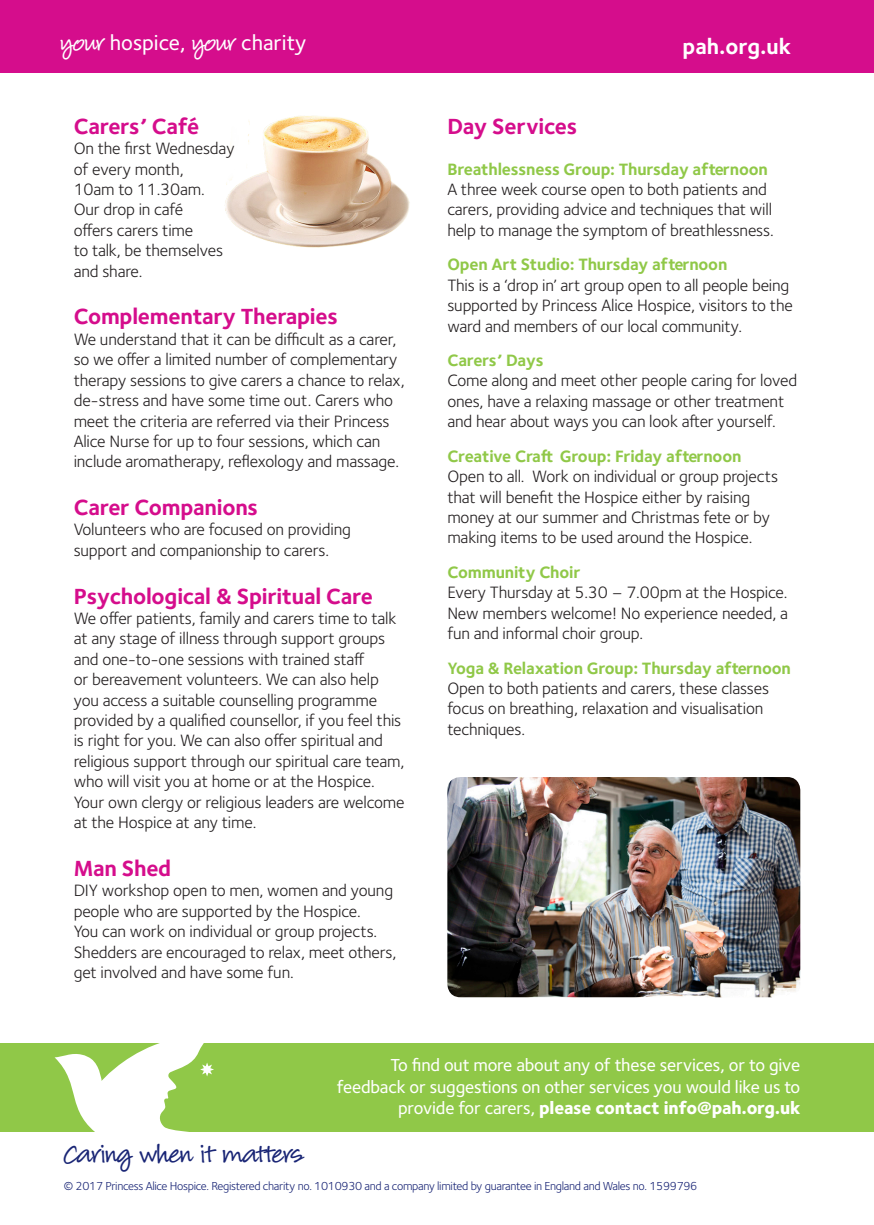
<style>
.page{position:relative;width:874px;height:1225px;background:#fff}
.page>*{position:absolute;margin:0;border:0;box-sizing:border-box;transform-origin:0 0}
.t1{font:30.6px "Louisiana";letter-spacing:-.035em;color:#192575}
.t2{font:700 22.6px "Foundry Sterling";letter-spacing:-.01em;color:#d50d8c}
.t3{font:700 22.4px "Foundry Sterling";color:#fff}
.t4{font:500 22px "Foundry Sterling";color:#fff}
.t5{font:500 18px/21.6px "Foundry Sterling";letter-spacing:-.01em;color:#fff;text-align:right}
.t6{font:17px/20.4px "Foundry Sterling";letter-spacing:-.01em;color:#231f20}
.t7{font:700 17px "Foundry Sterling";letter-spacing:-.01em;color:#90c848}
.t8{font:12px "Foundry Sterling";letter-spacing:-.025em;color:#192575}
.s1{font-family:"Louisiana";font-weight:400;font-size:27.8px}
.s2{font-weight:800}
</style>
<div class="page">
<div style="left:0;top:0;width:873px;height:72px;background:#d50d8c"></div>
<div style="left:0;top:1043px;width:873px;height:88px;background:#90c848"></div>
<svg style="left:55px;top:1043px;width:159px;height:88px"></svg>
<img style="left:447px;top:777px;width:352px;height:220px">
<img style="left:224px;top:115px;width:186px;height:133px">
<p class="t4" style="left:59px;top:30px;width:248px"><span class="s1">your</span> hospice, <span class="s1">your</span> charity</p>
<p class="t3" style="left:682px;top:33px;width:110px">pah.org.uk</p>
<p class="t2" style="left:74px;top:113px;width:127px">Carers’ Café</p>
<p class="t6" style="left:74px;top:138px;width:162px">On the first Wednesday</p>
<p class="t6" style="left:74px;top:159px;width:111px">of every month,</p>
<p class="t6" style="left:74px;top:179px;width:132px">10am to 11.30am.</p>
<p class="t6" style="left:74px;top:200px;width:111px">Our drop in café</p>
<p class="t6" style="left:74px;top:220px;width:121px">offers carers time</p>
<p class="t6" style="left:74px;top:241px;width:151px">to talk, be themselves</p>
<p class="t6" style="left:74px;top:261px;width:70px">and share.</p>
<p class="t2" style="left:74px;top:303px;width:266px">Complementary Therapies</p>
<p class="t6" style="left:74px;top:329px;width:332px">We understand that it can be difficult as a carer, so we offer a limited number of complementary therapy sessions to give carers a chance to relax, de-stress and have some time out. Carers who meet the criteria are referred via their Princess Alice Nurse for up to four sessions, which can include aromatherapy, reflexology and massage.</p>
<p class="t2" style="left:74px;top:494px;width:186px">Carer Companions</p>
<p class="t6" style="left:74px;top:520px;width:278px">Volunteers who are focused on providing support and companionship to carers.</p>
<p class="t2" style="left:74px;top:582px;width:301px">Psychological &amp; Spiritual Care</p>
<p class="t6" style="left:74px;top:608px;width:332px">We offer patients, family and carers time to talk at any stage of illness through support groups and one-to-one sessions with trained staff<br>or bereavement volunteers. We can also help you access a suitable counselling programme provided by a qualified counsellor, if you feel this is right for you. We can also offer spiritual and religious support through our spiritual care team, who will visit you at home or at the Hospice.<br>Your own clergy or religious leaders are welcome at the Hospice at any time.</p>
<p class="t2" style="left:74px;top:854px;width:99px">Man Shed</p>
<p class="t6" style="left:74px;top:880px;width:324px">DIY workshop open to men, women and young people who are supported by the Hospice.<br>You can work on individual or group projects.<br>Shedders are encouraged to relax, meet others, get involved and have some fun.</p>
<p class="t2" style="left:447px;top:113px;width:131px">Day Services</p>
<p class="t7" style="left:447px;top:159px;width:322px">Breathlessness Group: Thursday afternoon</p>
<p class="t6" style="left:447px;top:179px;width:328px">A three week course open to both patients and carers, providing advice and techniques that will help to manage the symptom of breathlessness.</p>
<p class="t7" style="left:447px;top:254px;width:281px">Open Art Studio: Thursday afternoon</p>
<p class="t6" style="left:447px;top:275px;width:347px">This is a ‘drop in’ art group open to all people being supported by Princess Alice Hospice, visitors to the ward and members of our local community.</p>
<p class="t7" style="left:447px;top:350px;width:98px">Carers’ Days</p>
<p class="t6" style="left:447px;top:371px;width:351px">Come along and meet other people caring for loved ones, have a relaxing massage or other treatment and hear about ways you can look after yourself.</p>
<p class="t7" style="left:447px;top:446px;width:295px">Creative Craft Group: Friday afternoon</p>
<p class="t6" style="left:447px;top:466px;width:332px">Open to all. Work on individual or group projects that will benefit the Hospice either by raising money at our summer and Christmas fete or by making items to be used around the Hospice.</p>
<p class="t7" style="left:447px;top:562px;width:134px">Community Choir</p>
<p class="t6" style="left:447px;top:582px;width:342px;text-align:justify">Every Thursday at 5.30 – 7.00pm at the Hospice.<br>New members welcome! No experience needed, a fun and informal choir group.</p>
<p class="t7" style="left:447px;top:657px;width:345px">Yoga &amp; Relaxation Group: Thursday afternoon</p>
<p class="t6" style="left:447px;top:678px;width:323px">Open to both patients and carers, these classes focus on breathing, relaxation and visualisation techniques.</p>
<p class="t1" style="left:64px;top:1139px;width:241px">Caring when it matters</p>
<p class="t5" style="left:337px;top:1054px;width:464px">To find out more about any of these services, or to give feedback or suggestions on other services you would like us to provide for carers, <span class="s2">please contact info@pah.org.uk</span></p>
<p class="t8" style="left:64px;top:1178px;width:634px">© 2017 Princess Alice Hospice. Registered charity no. 1010930 and a company limited by guarantee in England and Wales no. 1599796</p>
</div>
